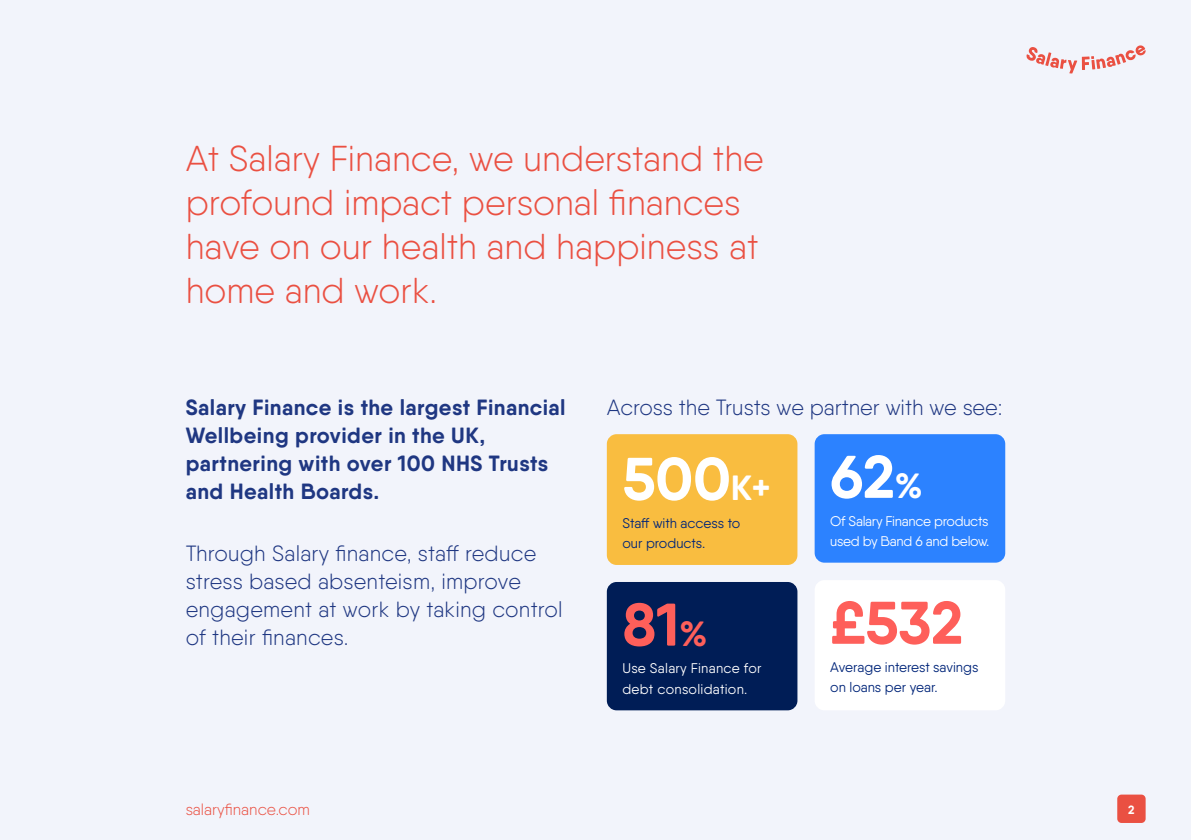
<style>
.page{position:relative;width:1191px;height:840px;background:#fff}
.page>*{position:absolute;margin:0;border:0;box-sizing:border-box;transform-origin:0 0}
.t1{font:700 60px "Qanelas Soft";color:#fff}
.t2{font:700 60px "Qanelas Soft";color:#fe5f5a}
.t3{font:300 36px/44px "Qanelas Soft";color:#ea5042}
.t4{font:300 22px/28px "Qanelas Soft";letter-spacing:.01em;color:#1f3782}
.t5{font:700 22px/28px "Qanelas Soft";letter-spacing:.02em;color:#1f3782}
.t6{font:300 16px "Qanelas Soft";color:#ea5042}
.t7{font:14px/20px "Qanelas Soft";color:#002579}
.t8{font:14px/20px "Qanelas Soft";letter-spacing:-.02em;color:#fff}
.t9{font:14px/20px "Qanelas Soft";letter-spacing:.02em;color:#fff}
.t10{font:700 12px "Qanelas Soft";color:#fff}
.s1{font-size:35px}
</style>
<div class="page">
<div style="left:0;top:0;width:1191px;height:839px;background:#f2f4fb"></div>
<div style="left:814px;top:579px;width:191px;height:131px;background:#fff;border-radius:10px"></div>
<div style="left:814px;top:434px;width:191px;height:128px;background:#2c82ff;border-radius:10px"></div>
<div style="left:607px;top:434px;width:190px;height:130px;background:#f9bd40;border-radius:10px"></div>
<div style="left:607px;top:581px;width:190px;height:129px;background:#001d56;border-radius:10px"></div>
<svg style="left:1026px;top:45px;width:119px;height:28px"></svg>
<div style="left:1117px;top:794px;width:28px;height:28px;background:#ea5042;border-radius:4px"></div>
<h2 class="t3" style="left:186px;top:136px;width:579px">At Salary Finance, we understand the profound impact personal finances have on our health and happiness at home and work.</h2>
<p class="t5" style="left:186px;top:393px;width:381px">Salary Finance is the largest Financial<br>Wellbeing provider in the UK, partnering with over 100 NHS Trusts and Health Boards.</p>
<p class="t4" style="left:186px;top:539px;width:378px">Through Salary finance, staff reduce stress based absenteism, improve engagement at work by taking control of their finances.</p>
<p class="t4" style="left:607px;top:393px;width:397px">Across the Trusts we partner with we see:</p>
<h1 class="t1" style="left:622px;top:441px;width:150px">500<span class="s1">K+</span></h1>
<p class="t7" style="left:622px;top:512px;width:119px">Staff with access to our products.</p>
<h1 class="t2" style="left:622px;top:586px;width:87px">81<span class="s1">%</span></h1>
<p class="t9" style="left:622px;top:658px;width:141px">Use Salary Finance for debt consolidation.</p>
<h1 class="t1" style="left:830px;top:439px;width:94px">62<span class="s1">%</span></h1>
<p class="t8" style="left:830px;top:510px;width:161px">Of Salary Finance products used by Band 6 and below.</p>
<h1 class="t2" style="left:830px;top:585px;width:134px">£532</h1>
<p class="t7" style="left:830px;top:656px;width:150px">Average interest savings on loans per year.</p>
<p class="t6" style="left:186px;top:799px;width:126px">salaryfinance.com</p>
<p class="t10" style="left:1128px;top:801px;width:8px">2</p>
</div>
